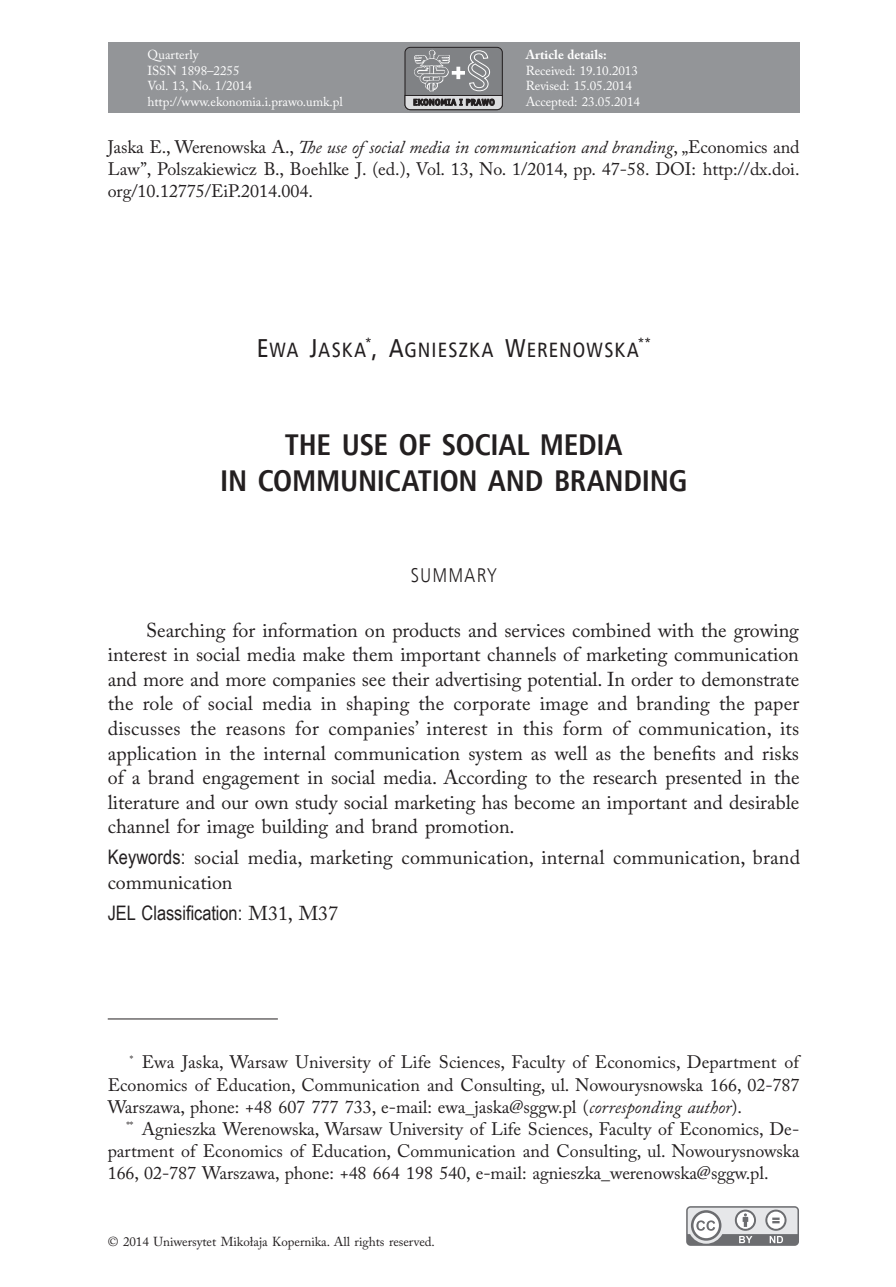
<style>
.page{position:relative;width:896px;height:1287px;background:#fff}
.page>*{position:absolute;margin:0;border:0;box-sizing:border-box;transform-origin:0 0}
.t1{font:700 30px "Humnst 777 Cn EU";letter-spacing:-.01em;color:#231f20}
.t2{font:20.8px "Humnst 777 Cn EU Normal SC800";letter-spacing:.055em;color:#231f20}
.t3{font:20px/24.6px "Adobe Caslon Pro";color:#231f20;text-align:justify}
.t4{font:20px "Arial Narrow";color:#231f20}
.t5{font:20px "Humnst 777 Lt Cn EU";color:#231f20}
.t6{font:18px/22.2px "Adobe Caslon Pro";letter-spacing:-.005em;color:#231f20;text-align:justify}
.t7{font:13px/16px "Adobe Caslon Pro";letter-spacing:-.005em;color:#fff}
.t8{font:13px "Adobe Caslon Pro";letter-spacing:-.005em;color:#231f20}
.t9{font:700 13px "Adobe Caslon Pro";color:#fff}
.s1{font-style:italic}
.s2{font-size:26px}
.s3{font-family:"Arial Narrow"}
.s4{font-family:"Adobe Caslon Pro"}
</style>
<div class="page">
<div style="left:108px;top:43px;width:691px;height:70px;background:#939598"></div>
<div style="left:405px;top:47px;width:98px;height:63px;border:1px solid #231f20;border-radius:5px"></div>
<svg style="left:404px;top:50px;width:99px;height:60px;background:#8c8d8f"></svg>
<div style="left:456px;top:67px;width:4px;height:12px;border:1px solid #fff"></div>
<svg style="left:686px;top:1206px;width:113px;height:40px"></svg>
<hr style="left:108px;top:1018px;width:170px;height:1px;background:#231f20">
<p class="t7" style="left:147px;top:46px;width:197px">Quarterly<br>ISSN 1898–2255<br>Vol. 13, No. 1/2014 http://www.ekonomia.i.prawo.umk.pl</p>
<p class="t9" style="left:526px;top:46px;width:83px">Article details:</p>
<p class="t7" style="left:526px;top:62px;width:116px">Received: 19.10.2013<br>Revised: 15.05.2014<br>Accepted: 23.05.2014</p>
<p class="t6" style="left:108px;top:136px;width:693px">Jaska E., Werenowska A., <span class="s1">The use of social media in communication and branding</span>, „Economics and Law”, Polszakiewicz B., Boehlke J. (ed.), Vol. 13, No. 1/2014, pp. 47-58. DOI: http://dx.doi. org/10.12775/EiP.2014.004.</p>
<p class="t2" style="left:257px;top:337px;width:395px"><span class="s2">E</span>WA <span class="s2">J</span>ASKA<sup>*</sup><span class="s2">, A</span>GNIESZKA <span class="s2">W</span>ERENOWSKA<sup>**</sup></p>
<h1 class="t1" style="left:285px;top:425px;width:187px">THE USE OF SOCIAL</h1>
<h1 class="t1" style="left:540px;top:425px;width:40px">MEDIA</h1>
<h1 class="t1" style="left:220px;top:462px;width:71px">IN COMMUNICATION</h1>
<h1 class="t1" style="left:488px;top:462px;width:19px">AND</h1>
<h1 class="t1" style="left:554px;top:462px;width:34px">BRANDING</h1>
<p class="t5" style="left:411px;top:563px;width:23px">SUMMARY</p>
<p class="t3" style="left:108px;top:617px;width:693px;text-indent:38px">Searching for information on products and services combined with the growing interest in social media make them important channels of marketing communication and more and more companies see their advertising potential. In order to demonstrate the role of social media in shaping the corporate image and branding the paper discusses the reasons for companies’ interest in this form of communication, its application in the internal communication system as well as the benefits and risks of a brand engagement in social media. According to the research presented in the literature and our own study social marketing has become an important and desirable channel for image building and brand promotion.</p>
<p class="t3" style="left:108px;top:845px;width:694px"><span class="s3">Keywords:</span> social media, marketing communication, internal communication, brand communication</p>
<p class="t4" style="left:108px;top:898px;width:232px">JEL Classification: <span class="s4">M31, M37</span></p>
<p class="t6" style="left:108px;top:1051px;width:693px;text-indent:22px"><sup>*</sup> Ewa Jaska, Warsaw University of Life Sciences, Faculty of Economics, Department of Economics of Education, Communication and Consulting, ul. Nowourysnowska 166, 02-787<br>Warszawa, phone: +48 607 777 733, e-mail: ewa_jaska@sggw.pl (<span class="s1">corresponding author</span>).</p>
<p class="t6" style="left:108px;top:1118px;width:693px;text-indent:19px"><sup>**</sup> Agnieszka Werenowska, Warsaw University of Life Sciences, Faculty of Economics, De&shy;partment of Economics of Education, Communication and Consulting, ul. Nowourysnowska 166, 02-787 Warszawa, phone: +48 664 198 540, e-mail: agnieszka_werenowska@sggw.pl.</p>
<p class="t8" style="left:108px;top:1234px;width:329px">© 2014 Uniwersytet Mikołaja Kopernika. All rights reserved.</p>
</div>
